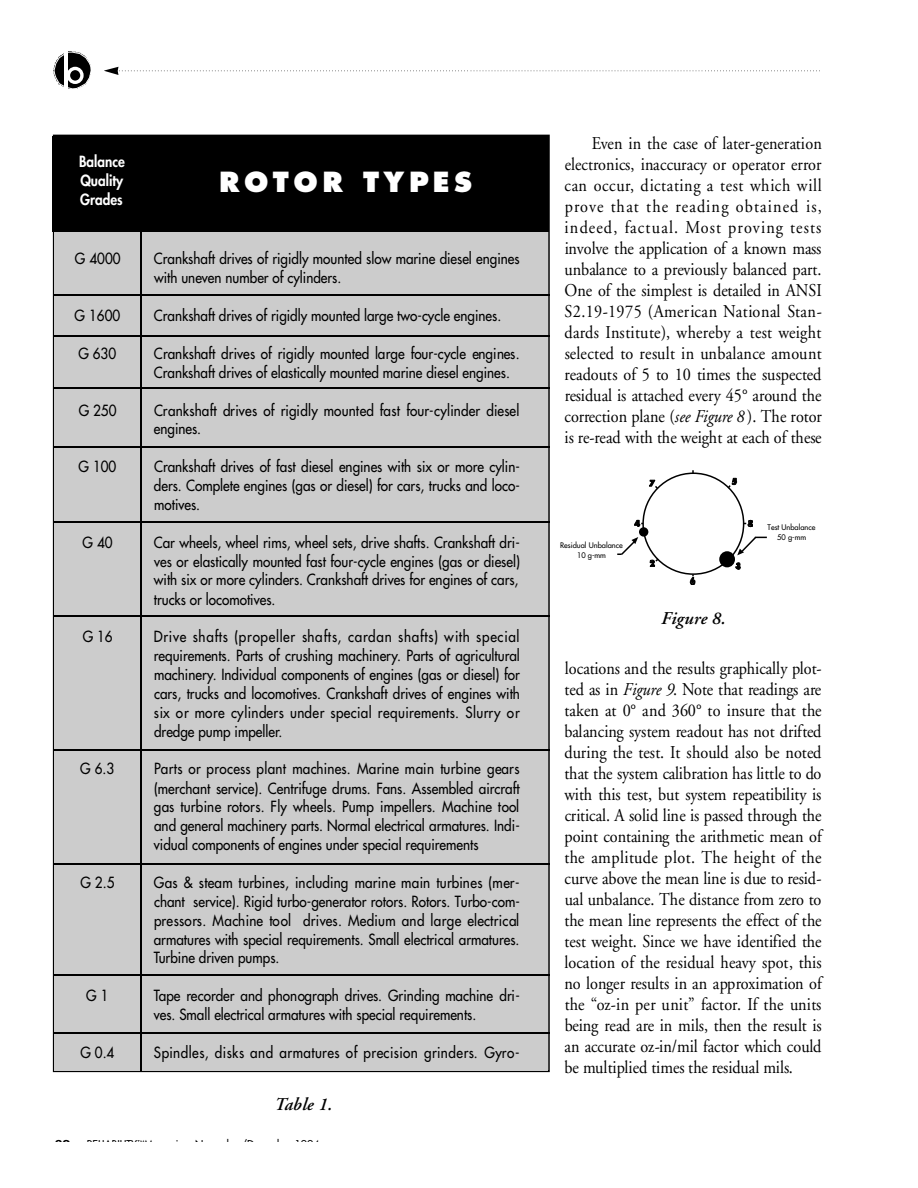
<style>
.page{position:relative;width:918px;height:1188px;background:#fff}
.page>*{position:absolute;margin:0;border:0;box-sizing:border-box;transform-origin:0 0}
.t1{font:800 27px "Futura";letter-spacing:.165em;color:#fff}
.t2{font:18px/21px "Adobe Garamond";color:#000;text-align:justify;scale:.9 1}
.t3{font:italic 600 18px "Adobe Garamond";color:#000}
.t4{font:15px/18.9px "Futura";color:#000;text-align:justify;scale:.9 1}
.t5{font:15px "Futura";letter-spacing:.035em;color:#000;scale:.9 1}
.t6{font:800 15px/18.9px "Futura";color:#fff;text-align:justify;scale:.9 1}
.t7{font:10.5px "Futura";color:#000}
.t8{font:7.5px/10.2px "Futura";color:#000;text-align:center}
.s1{font-weight:800}
.s2{font-style:italic}
</style>
<div class="page">
<svg style="left:104px;top:67px;width:716px;height:8px"></svg>
<svg style="left:53px;top:51px;width:38px;height:38px"></svg>
<hr style="left:64px;top:50px;width:4px;height:39px;background:#fff">
<svg style="left:68px;top:69px;width:14px;height:13px"></svg>
<div style="left:67px;top:67px;width:17px;height:17px;border:3px solid #fff;border-radius:50%"></div>
<div style="left:54px;top:136px;width:494px;height:935px;background:#ccc"></div>
<hr style="left:140px;top:212px;width:2px;height:859px;background:#000">
<hr style="left:53px;top:1032px;width:497px;height:2px;background:#000">
<hr style="left:53px;top:294px;width:497px;height:2px;background:#000">
<hr style="left:53px;top:335px;width:497px;height:2px;background:#000">
<hr style="left:53px;top:387px;width:497px;height:1px;background:#000">
<hr style="left:53px;top:447px;width:497px;height:1px;background:#000">
<hr style="left:53px;top:521px;width:497px;height:1px;background:#000">
<hr style="left:53px;top:749px;width:497px;height:1px;background:#000">
<hr style="left:53px;top:615px;width:497px;height:2px;background:#000">
<hr style="left:53px;top:863px;width:497px;height:1px;background:#000">
<hr style="left:53px;top:975px;width:497px;height:1px;background:#000">
<div style="left:53px;top:136px;width:496px;height:96px;background:#000"></div>
<div style="left:642px;top:472px;width:102px;height:103px;border:2px solid #000;border-radius:50%"></div>
<div style="left:719px;top:551px;width:16px;height:16px;background:#000;border-radius:50%"></div>
<div style="left:639px;top:527px;width:9px;height:10px;background:#000;border-radius:50%"></div>
<svg style="left:737px;top:535px;width:30px;height:20px"></svg>
<svg style="left:617px;top:537px;width:21px;height:18px"></svg>
<svg style="left:726px;top:478px;width:11px;height:12px"></svg>
<svg style="left:744px;top:520px;width:9px;height:7px"></svg>
<svg style="left:735px;top:562px;width:6px;height:8px"></svg>
<svg style="left:649px;top:480px;width:10px;height:10px"></svg>
<svg style="left:634px;top:520px;width:9px;height:7px"></svg>
<svg style="left:649px;top:557px;width:11px;height:10px"></svg>
<svg style="left:690px;top:574px;width:5px;height:11px"></svg>
<p class="t6" style="left:79px;top:153px;width:52px">Balance Quality Grades</p>
<h1 class="t1" style="left:219px;top:170px;width:255px">ROTOR TYPES</h1>
<p class="t4" style="left:75px;top:250px;width:52px">G 4000</p>
<p class="t4" style="left:154px;top:250px;width:408px">Crankshaft drives of rigidly mounted slow marine diesel engines with uneven number of cylinders.</p>
<p class="t4" style="left:75px;top:307px;width:52px">G 1600</p>
<p class="t4" style="left:154px;top:307px;width:387px">Crankshaft drives of rigidly mounted large two-cycle engines.</p>
<p class="t4" style="left:78px;top:345px;width:44px">G 630</p>
<p class="t4" style="left:154px;top:344px;width:408px">Crankshaft drives of rigidly mounted large four-cycle engines.<br>Crankshaft drives of elastically mounted marine diesel engines.</p>
<p class="t4" style="left:79px;top:402px;width:44px">G 250</p>
<p class="t4" style="left:154px;top:402px;width:408px">Crankshaft drives of rigidly mounted fast four-cylinder diesel engines.</p>
<p class="t4" style="left:79px;top:458px;width:44px">G 100</p>
<p class="t4" style="left:154px;top:458px;width:408px">Crankshaft drives of fast diesel engines with six or more cylin&shy;ders. Complete engines (gas or diesel) for cars, trucks and loco&shy;motives.</p>
<p class="t4" style="left:83px;top:534px;width:35px">G 40</p>
<p class="t4" style="left:154px;top:533px;width:408px">Car wheels, wheel rims, wheel sets, drive shafts. Crankshaft dri&shy;ves or elastically mounted fast four-cycle engines (gas or diesel) with six or more cylinders. Crankshaft drives for engines of cars, trucks or locomotives.</p>
<p class="t4" style="left:83px;top:628px;width:35px">G 16</p>
<p class="t4" style="left:154px;top:628px;width:408px">Drive shafts (propeller shafts, cardan shafts) with special requirements. Parts of crushing machinery. Parts of agricultural machinery. Individual components of engines (gas or diesel) for cars, trucks and locomotives. Crankshaft drives of engines with six or more cylinders under special requirements. Slurry or dredge pump impeller.</p>
<p class="t4" style="left:80px;top:760px;width:39px">G 6.3</p>
<p class="t4" style="left:154px;top:760px;width:408px">P a rts or process plant machines. Marine main turbine gears (merchant service). Centrifuge drums. Fans. Assembled aircraft gas turbine rotors. Fly wheels. Pump impellers. Machine tool and general machinery parts. Normal electrical armatures. Indi&shy;vidual components of engines under special requirements</p>
<p class="t4" style="left:81px;top:874px;width:39px">G 2.5</p>
<p class="t4" style="left:154px;top:874px;width:408px">Gas &amp; steam turbines, including marine main turbines (mer&shy;chant service). Rigid turbo-generator rotors. Rotors. Turbo-com&shy;pressors. Machine tool drives. Medium and large electrical armatures with special requirements. Small electrical armatures.<br>Turbine driven pumps.</p>
<p class="t4" style="left:86px;top:987px;width:26px">G 1</p>
<p class="t4" style="left:154px;top:987px;width:408px">Tape recorder and phonograph drives. Grinding machine dri&shy;ves. Small electrical armatures with special requirements.</p>
<p class="t4" style="left:81px;top:1044px;width:39px">G 0.4</p>
<p class="t5" style="left:154px;top:1045px;width:408px">Spindles, disks and armatures of precision grinders. Gyro-</p>
<p class="t3" style="left:274px;top:1097px;width:60px">Table 1.</p>
<p class="t7" style="left:55px;top:1139px;width:266px"><span class="s1">32</span> — RELIABILITY<sup>TM</sup>Magazine November/December 1994</p>
<p class="t2" style="left:564px;top:134px;width:288px;text-indent:27px">Even in the case of later-generation e l e c t ronics, inaccuracy or operator erro r can occur, dictating a test which will p rove that the reading obtained is, indeed, factual. Most proving tests i n vo l ve the application of a known mass unbalance to a previously balanced part .<br>One of the simplest is detailed in ANSI S2.19-1975 (American National St a n&shy;d a rds Institute), where by a test we i g h t selected to result in unbalance amount readouts of 5 to 10 times the suspected residual is attached eve ry 45° around the c o r rection plane (<span class="s2">see Fi g u re 8</span> ). The ro t o r is re - read with the weight at each of these</p>
<p class="t8" style="left:560px;top:540px;width:64px">Residual Unbalance<br>10 g-mm</p>
<p class="t3" style="left:661px;top:611px;width:66px">Fi g u re 8.</p>
<p class="t8" style="left:768px;top:522px;width:49px">Test Unbalance<br>50 g-mm</p>
<p class="t2" style="left:564px;top:659px;width:288px">locations and the results graphically plot&shy;ted as in <span class="s2">Fi g u re 9</span>. Note that readings are taken at 0° and 360° to insure that the balancing system readout has not drifted during the test. It should also be noted that the system calibration has little to do with this test, but system repeatibility is critical. A solid line is passed through the point containing the arithmetic mean of the amplitude plot. The height of the c u rve above the mean line is due to re s i d&shy;ual unbalance. The distance from ze ro to the mean line re p resents the effect of the test weight. Since we have identified the location of the residual heavy spot, this no longer results in an approximation of the “oz-in per unit” factor. If the units being read are in mils, then the result is an accurate oz-in/mil factor which could be multiplied times the residual mils.</p>
</div>
